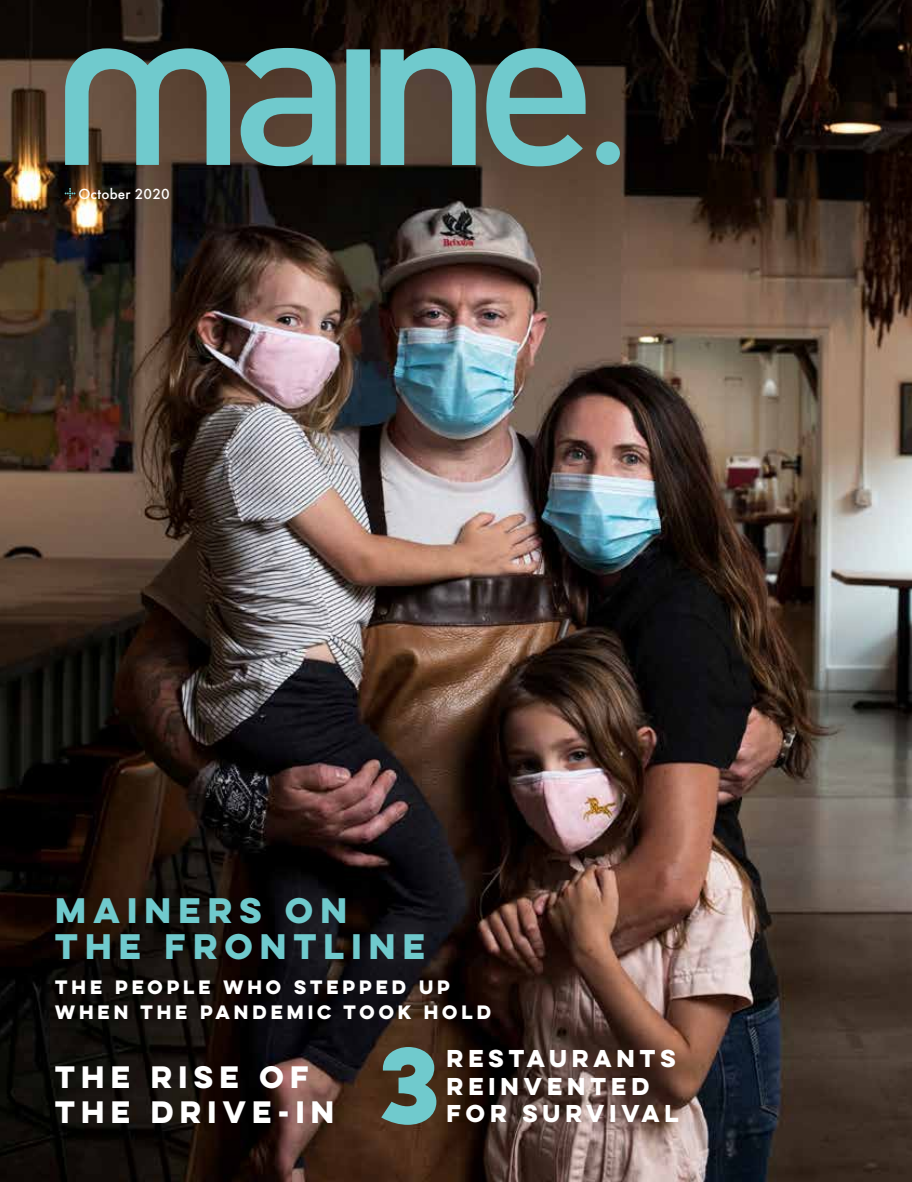
<style>
.page{position:relative;width:912px;height:1182px;background:#fff}
.page>*{position:absolute;margin:0;border:0;box-sizing:border-box;transform-origin:0 0}
.t1{font:700 96px "Lulo Clean One";color:#70cacd}
.t2{font:700 31.8px/35.2px "Lulo Clean One";color:#70cacd}
.t3{font:700 27.75px/35px "Lulo Clean One";color:#fff}
.t4{font:700 21.9px/27.5px "Lulo Clean One";color:#fff}
.t5{font:700 17.4px/24.8px "Lulo Clean One";color:#fff}
.t6{font:500 15.3px "Futura";letter-spacing:.01em;color:#fff}
</style>
<div class="page">
<img style="left:0;top:0;width:911px;height:1181px">
<svg style="left:65px;top:188px;width:10px;height:11px"></svg>
<svg style="left:65px;top:48px;width:554px;height:118px;background:#5e807b"></svg>
<p class="t6" style="left:78px;top:184px;width:93px">October 2020</p>
<h2 class="t2" style="left:55px;top:892px;width:378px">MAINERS ON<br>THE FRONTLINE</h2>
<p class="t5" style="left:55px;top:974px;width:441px">THE PEOPLE WHO STEPPED UP<br>WHEN THE PANDEMIC TOOK HOLD</p>
<h3 class="t3" style="left:55px;top:1058px;width:287px">THE RISE OF<br>THE DRIVE-IN</h3>
<h1 class="t1" style="left:379px;top:1010px;width:84px">3</h1>
<p class="t4" style="left:446px;top:1044px;width:238px">RESTAURANTS<br>REINVENTED<br>FOR SURVIVAL</p>
</div>
